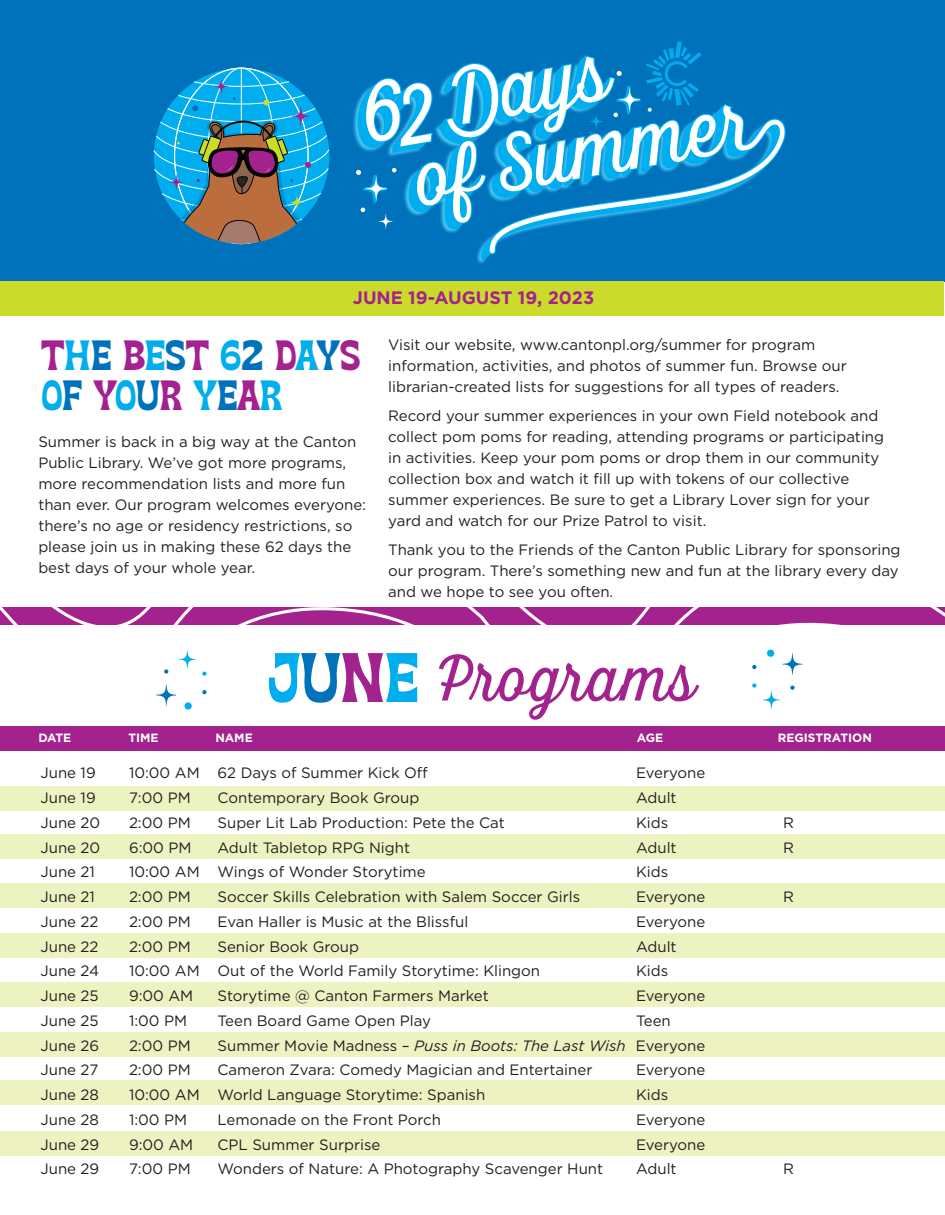
<style>
.page{position:relative;width:945px;height:1215px;background:#fff}
.page>*{position:absolute;margin:0;border:0;box-sizing:border-box;transform-origin:0 0}
.t1{font:69.9px "Britton Script";color:#a4228e}
.t2{font:42.3px/40.2px "Flatface Sours";letter-spacing:-.01em;color:#a4228e}
.t3{font:700 18px "Gotham";color:#a4228e}
.Body_Copy{font:15px/21px "Gotham";color:#231f20}
.Body_Copy-2{font:700 12px "Gotham";color:#fff}
.s1{color:#00aeef}
.s2{color:#0072bc}
.s3{font-family:"Flatface Sours";color:#00aeef}
.s4{font-family:"Flatface Sours";color:#0072bc}
.s5{font-family:"Flatface Sours"}
.s6{font-style:italic}
</style>
<div class="page">
<div style="left:0;top:786px;width:945px;height:24px;background:#edf2c1"></div>
<div style="left:0;top:835px;width:945px;height:24px;background:#edf2c1"></div>
<div style="left:0;top:883px;width:945px;height:25px;background:#edf2c1"></div>
<div style="left:0;top:934px;width:945px;height:24px;background:#edf2c1"></div>
<div style="left:0;top:982px;width:945px;height:24px;background:#edf2c1"></div>
<div style="left:0;top:1032px;width:945px;height:24px;background:#edf2c1"></div>
<div style="left:0;top:1081px;width:945px;height:24px;background:#edf2c1"></div>
<div style="left:0;top:1131px;width:945px;height:24px;background:#edf2c1"></div>
<div style="left:0;top:726px;width:945px;height:24px;background:#a4228e"></div>
<div style="left:0;top:0;width:945px;height:281px;background:#0072bc"></div>
<svg style="left:360px;top:41px;width:426px;height:212px"></svg>
<img style="left:353px;top:97px;width:7px;height:78px">
<hr style="left:241px;top:68px;width:1px;height:176px;background:#fff">
<svg style="left:153px;top:78px;width:176px;height:166px"></svg>
<div style="left:0;top:281px;width:943px;height:35px;background:#cadb2a"></div>
<svg style="left:0;top:608px;width:945px;height:17px;background:#ab3497"></svg>
<svg style="left:782px;top:652px;width:21px;height:24px"></svg>
<svg style="left:763px;top:690px;width:17px;height:20px"></svg>
<svg style="left:767px;top:649px;width:8px;height:8px"></svg>
<svg style="left:752px;top:665px;width:4px;height:4px"></svg>
<svg style="left:752px;top:683px;width:4px;height:5px"></svg>
<svg style="left:790px;top:686px;width:5px;height:4px"></svg>
<svg style="left:156px;top:684px;width:20px;height:23px"></svg>
<svg style="left:179px;top:650px;width:17px;height:19px"></svg>
<svg style="left:184px;top:702px;width:8px;height:8px"></svg>
<svg style="left:202px;top:690px;width:5px;height:4px"></svg>
<svg style="left:202px;top:672px;width:5px;height:4px"></svg>
<svg style="left:164px;top:669px;width:4px;height:5px"></svg>
<p class="t3" style="left:353px;top:286px;width:243px">JUNE 19-AUGUST 19, 2023</p>
<p class="t2" style="left:42px;top:328px;width:320px">T<span class="s1">H</span><span class="s2">E</span> B<span class="s1">E</span><span class="s2">S</span>T <span class="s1">6</span><span class="s2">2</span> D<span class="s1">A</span><span class="s2">Y</span>S<br><span class="s1">O</span><span class="s2">F</span> Y<span class="s1">O</span><span class="s2">U</span>R <span class="s1">Y</span><span class="s2">E</span>A<span class="s1">R</span></p>
<p class="Body_Copy" style="left:38px;top:431px;width:329px">Summer is back in a big way at the Canton Public Library. We’ve got more programs, more recommendation lists and more fun than ever. Our program welcomes everyone: there’s no age or residency restrictions, so please join us in making these 62 days the best days of your whole year.</p>
<p class="Body_Copy" style="left:388px;top:334px;width:460px">Visit our website, www.cantonpl.org/summer for program information, activities, and photos of summer fun. Browse our librarian-created lists for suggestions for all types of readers.</p>
<p class="Body_Copy" style="left:388px;top:405px;width:497px">Record your summer experiences in your own Field notebook and collect pom poms for reading, attending programs or participating in activities. Keep your pom poms or drop them in our community collection box and watch it fill up with tokens of our collective summer experiences. Be sure to get a Library Lover sign for your yard and watch for our Prize Patrol to visit.</p>
<p class="Body_Copy" style="left:388px;top:539px;width:514px">Thank you to the Friends of the Canton Public Library for sponsoring our program. There’s something new and fun at the library every day and we hope to see you often.</p>
<p class="t1" style="left:268px;top:637px;width:432px"><span class="s3">J</span><span class="s4">U</span><span class="s5">N</span><span class="s3">E</span> Programs</p>
<p class="Body_Copy-2" style="left:38px;top:730px;width:34px">DATE</p>
<p class="Body_Copy-2" style="left:128px;top:730px;width:32px">TIME</p>
<p class="Body_Copy-2" style="left:215px;top:730px;width:39px">NAME</p>
<p class="Body_Copy-2" style="left:637px;top:730px;width:28px">AGE</p>
<p class="Body_Copy-2" style="left:778px;top:730px;width:95px">REGISTRATION</p>
<p class="Body_Copy" style="left:40px;top:762px;width:57px">June 19</p>
<p class="Body_Copy" style="left:129px;top:762px;width:300px">10:00 AM 62 Days of Summer Kick Off</p>
<p class="Body_Copy" style="left:636px;top:762px;width:71px">Everyone</p>
<p class="Body_Copy" style="left:40px;top:787px;width:57px">June 19</p>
<p class="Body_Copy" style="left:129px;top:787px;width:63px">7:00 PM</p>
<p class="Body_Copy" style="left:218px;top:787px;width:203px">Contemporary Book Group</p>
<p class="Body_Copy" style="left:636px;top:787px;width:42px">Adult</p>
<p class="Body_Copy" style="left:40px;top:812px;width:61px">June 20</p>
<p class="Body_Copy" style="left:129px;top:812px;width:63px">2:00 PM</p>
<p class="Body_Copy" style="left:218px;top:812px;width:289px">Super Lit Lab Production: Pete the Cat</p>
<p class="Body_Copy" style="left:636px;top:812px;width:34px">Kids</p>
<p class="Body_Copy" style="left:783px;top:812px;width:12px">R</p>
<p class="Body_Copy" style="left:40px;top:836px;width:61px">June 20</p>
<p class="Body_Copy" style="left:129px;top:836px;width:64px">6:00 PM</p>
<p class="Body_Copy" style="left:218px;top:836px;width:194px">Adult Tabletop RPG Night</p>
<p class="Body_Copy" style="left:636px;top:836px;width:42px">Adult</p>
<p class="Body_Copy" style="left:783px;top:836px;width:12px">R</p>
<p class="Body_Copy" style="left:40px;top:861px;width:56px">June 21</p>
<p class="Body_Copy" style="left:129px;top:861px;width:298px">10:00 AM Wings of Wonder Storytime</p>
<p class="Body_Copy" style="left:636px;top:861px;width:34px">Kids</p>
<p class="Body_Copy" style="left:40px;top:886px;width:56px">June 21</p>
<p class="Body_Copy" style="left:129px;top:886px;width:63px">2:00 PM</p>
<p class="Body_Copy" style="left:218px;top:886px;width:364px">Soccer Skills Celebration with Salem Soccer Girls</p>
<p class="Body_Copy" style="left:636px;top:886px;width:71px">Everyone</p>
<p class="Body_Copy" style="left:783px;top:886px;width:12px">R</p>
<p class="Body_Copy" style="left:40px;top:911px;width:60px">June 22</p>
<p class="Body_Copy" style="left:129px;top:911px;width:63px">2:00 PM</p>
<p class="Body_Copy" style="left:218px;top:911px;width:252px">Evan Haller is Music at the Blissful</p>
<p class="Body_Copy" style="left:636px;top:911px;width:71px">Everyone</p>
<p class="Body_Copy" style="left:40px;top:935px;width:60px">June 22</p>
<p class="Body_Copy" style="left:129px;top:935px;width:63px">2:00 PM</p>
<p class="Body_Copy" style="left:218px;top:935px;width:143px">Senior Book Group</p>
<p class="Body_Copy" style="left:636px;top:935px;width:42px">Adult</p>
<p class="Body_Copy" style="left:40px;top:960px;width:60px">June 24</p>
<p class="Body_Copy" style="left:129px;top:960px;width:413px">10:00 AM Out of the World Family Storytime: Klingon</p>
<p class="Body_Copy" style="left:636px;top:960px;width:34px">Kids</p>
<p class="Body_Copy" style="left:40px;top:985px;width:60px">June 25</p>
<p class="Body_Copy" style="left:129px;top:985px;width:66px">9:00 AM</p>
<p class="Body_Copy" style="left:218px;top:985px;width:273px">Storytime @ Canton Farmers Market</p>
<p class="Body_Copy" style="left:636px;top:985px;width:71px">Everyone</p>
<p class="Body_Copy" style="left:40px;top:1010px;width:60px">June 25</p>
<p class="Body_Copy" style="left:129px;top:1010px;width:60px">1:00 PM</p>
<p class="Body_Copy" style="left:218px;top:1010px;width:215px">Teen Board Game Open Play</p>
<p class="Body_Copy" style="left:636px;top:1010px;width:36px">Teen</p>
<p class="Body_Copy" style="left:40px;top:1034px;width:60px">June 26</p>
<p class="Body_Copy" style="left:129px;top:1034px;width:63px">2:00 PM</p>
<p class="Body_Copy" style="left:218px;top:1034px;width:489px">Summer Movie Madness – <span class="s6">Puss in Boots: The Last Wish</span> Everyone</p>
<p class="Body_Copy" style="left:40px;top:1059px;width:59px">June 27</p>
<p class="Body_Copy" style="left:129px;top:1059px;width:63px">2:00 PM</p>
<p class="Body_Copy" style="left:218px;top:1059px;width:376px">Cameron Zvara: Comedy Magician and Entertainer</p>
<p class="Body_Copy" style="left:636px;top:1059px;width:71px">Everyone</p>
<p class="Body_Copy" style="left:40px;top:1084px;width:60px">June 28</p>
<p class="Body_Copy" style="left:129px;top:1084px;width:358px">10:00 AM World Language Storytime: Spanish</p>
<p class="Body_Copy" style="left:636px;top:1084px;width:34px">Kids</p>
<p class="Body_Copy" style="left:40px;top:1109px;width:60px">June 28</p>
<p class="Body_Copy" style="left:129px;top:1109px;width:60px">1:00 PM</p>
<p class="Body_Copy" style="left:218px;top:1109px;width:225px">Lemonade on the Front Porch</p>
<p class="Body_Copy" style="left:636px;top:1109px;width:71px">Everyone</p>
<p class="Body_Copy" style="left:40px;top:1133px;width:60px">June 29</p>
<p class="Body_Copy" style="left:129px;top:1133px;width:66px">9:00 AM</p>
<p class="Body_Copy" style="left:218px;top:1133px;width:164px">CPL Summer Surprise</p>
<p class="Body_Copy" style="left:636px;top:1133px;width:71px">Everyone</p>
<p class="Body_Copy" style="left:40px;top:1158px;width:60px">June 29</p>
<p class="Body_Copy" style="left:129px;top:1158px;width:63px">7:00 PM</p>
<p class="Body_Copy" style="left:218px;top:1158px;width:387px">Wonders of Nature: A Photography Scavenger Hunt</p>
<p class="Body_Copy" style="left:636px;top:1158px;width:42px">Adult</p>
<p class="Body_Copy" style="left:783px;top:1158px;width:12px">R</p>
</div>
